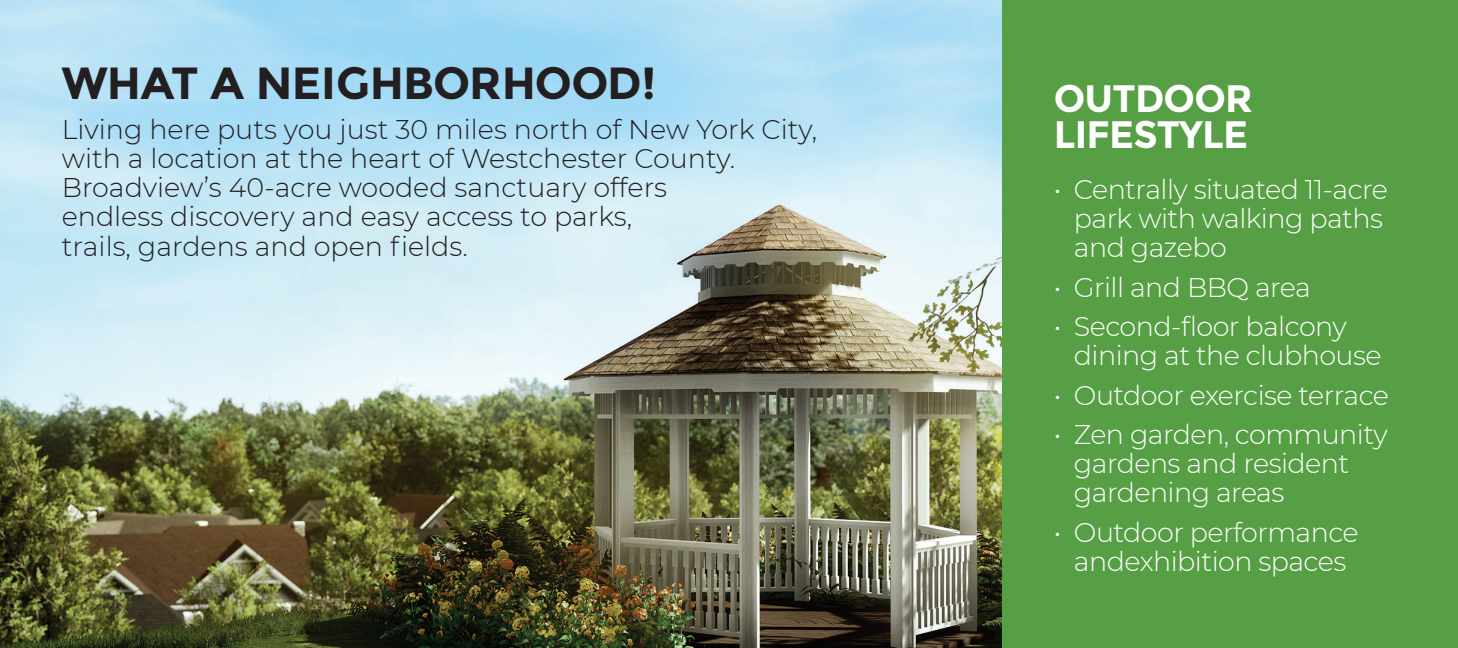
<style>
.page{position:relative;width:1458px;height:648px;background:#fff}
.page>*{position:absolute;margin:0;border:0;box-sizing:border-box;transform-origin:0 0}
.t1{font:700 45px "Montserrat";letter-spacing:-.02em;color:#231f20}
.t2{font:700 38.25px/36px "Montserrat";letter-spacing:-.02em;color:#fff}
.t3{font:300 27px/29.2px "Montserrat";letter-spacing:-.02em;color:#fff}
.t4{font:300 27px/29.2px "Montserrat";color:#231f20}
</style>
<div class="page">
<img style="left:0;top:0;width:1003px;height:648px">
<div style="left:1003px;top:0;width:455px;height:648px;background:#569f44"></div>
<h1 class="t1" style="left:62px;top:57px;width:596px">WHAT A NEIGHBORHOOD!</h1>
<p class="t4" style="left:62px;top:114px;width:757px">Living here puts you just 30 miles north of New York City, with a location at the heart of Westchester County.<br>Broadview’s 40-acre wooded sanctuary offers<br>endless discovery and easy access to parks,<br>trails, gardens and open fields.</p>
<h2 class="t2" style="left:1054px;top:80px;width:201px">OUTDOOR<br>LIFESTYLE</h2>
<p class="t3" style="left:1074px;top:174px;width:316px;text-indent:-20px">• Centrally situated 11-acre park with walking paths and gazebo</p>
<p class="t3" style="left:1054px;top:272px;width:259px">• Grill and BBQ area</p>
<p class="t3" style="left:1074px;top:311px;width:309px;text-indent:-20px">• Second-floor balcony dining at the clubhouse</p>
<p class="t3" style="left:1054px;top:379px;width:337px">• Outdoor exercise terrace</p>
<p class="t3" style="left:1074px;top:419px;width:315px;text-indent:-20px">• Zen garden, community gardens and resident gardening areas</p>
<p class="t3" style="left:1054px;top:517px;width:306px;text-align:center">• Outdoor performance andexhibition spaces</p>
</div>
